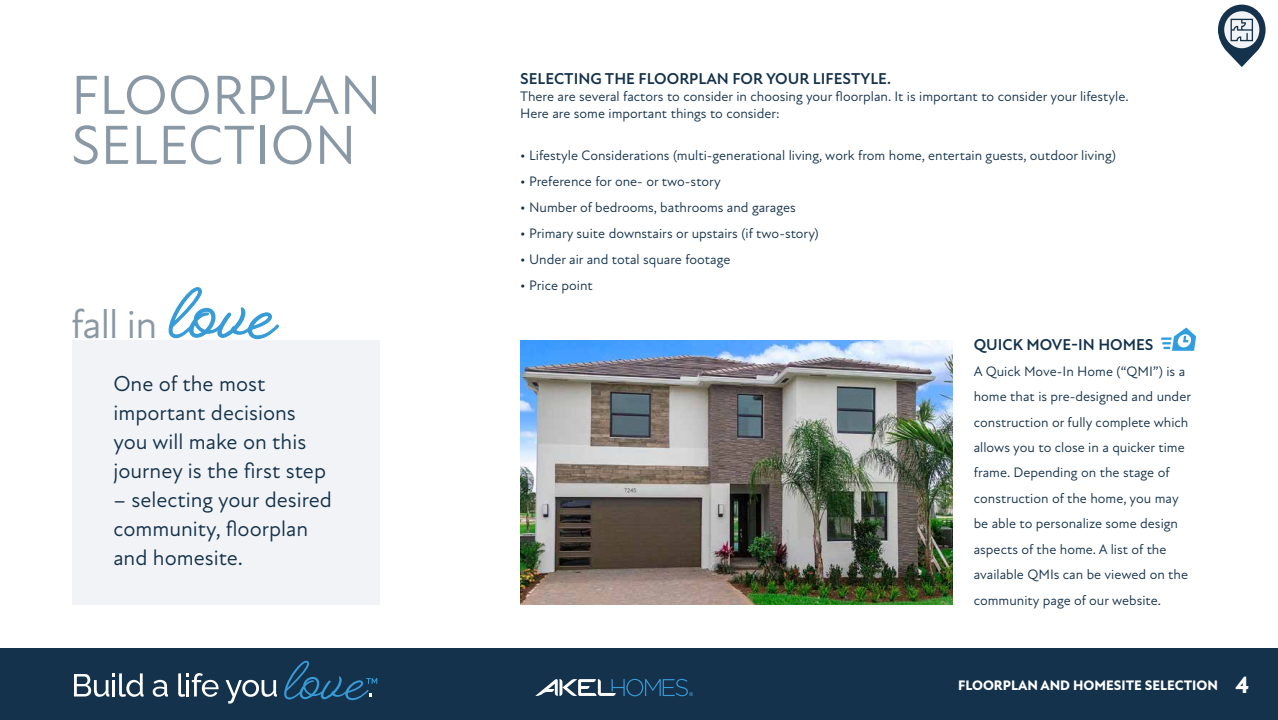
<style>
.page{position:relative;width:1278px;height:720px;background:#fff}
.page>*{position:absolute;margin:0;border:0;box-sizing:border-box;transform-origin:0 0}
.t1{font:56px/50px "New Atten";color:#8998a5}
.t2{font:41px "New Atten";color:#8998a5}
.t3{font:800 24px "New Atten";color:#fff}
.t4{font:22px/29px "New Atten";color:#14324b}
.t5{font:700 16px "New Atten";color:#14324b}
.t6{font:14px/25.5px "New Atten";color:#14324b}
.t7{font:800 14px "New Atten";color:#fff}
.s1{font-family:"Beloved Script";font-weight:700;font-size:90.4px;color:#379bd7}
</style>
<div class="page">
<div style="left:1206px;top:648px;width:72px;height:72px;background:#14324b"></div>
<div style="left:0;top:648px;width:1215px;height:72px;background:#14324b"></div>
<div style="left:72px;top:340px;width:308px;height:265px;background:#f1f3f7"></div>
<img style="left:520px;top:340px;width:432px;height:265px">
<svg style="left:74px;top:673px;width:70px;height:24px"></svg>
<svg style="left:153px;top:680px;width:15px;height:17px"></svg>
<svg style="left:178px;top:673px;width:41px;height:24px"></svg>
<svg style="left:226px;top:680px;width:51px;height:24px"></svg>
<svg style="left:284px;top:661px;width:93px;height:39px"></svg>
<svg style="left:1218px;top:5px;width:48px;height:62px"></svg>
<svg style="left:535px;top:679px;width:158px;height:17px"></svg>
<svg style="left:1161px;top:328px;width:35px;height:23px"></svg>
<h1 class="t1" style="left:71px;top:71px;width:312px">FLOORPLAN<br>SELECTION</h1>
<h2 class="t2" style="left:71px;top:300px;width:207px">fall in <span class="s1">love</span></h2>
<h3 class="t4" style="left:113px;top:369px;width:214px">One of the most important decisions you will make on this journey is the first step</h3>
<h3 class="t4" style="left:113px;top:485px;width:220px">– selecting your desired community, floorplan and homesite.</h3>
<p class="t5" style="left:520px;top:69px;width:372px">SELECTING THE FLOORPLAN FOR YOUR LIFESTYLE.</p>
<p class="t6" style="left:520px;top:88px;width:610px;line-height:16.8px">There are several factors to consider in choosing your floorplan. It is important to consider your lifestyle.<br>Here are some important things to consider:</p>
<p class="t6" style="left:520px;top:143px;width:597px">• Lifestyle Considerations (multi-generational living, work from home, entertain guests, outdoor living)</p>
<p class="t6" style="left:520px;top:169px;width:202px">• Preference for one- or two-story</p>
<p class="t6" style="left:520px;top:195px;width:277px">• Number of bedrooms, bathrooms and garages</p>
<p class="t6" style="left:520px;top:221px;width:300px">• Primary suite downstairs or upstairs (if two-story)</p>
<p class="t6" style="left:520px;top:247px;width:212px">• Under air and total square footage</p>
<p class="t6" style="left:520px;top:273px;width:74px">• Price point</p>
<p class="t5" style="left:974px;top:335px;width:181px">QUICK MOVE-IN HOMES</p>
<p class="t6" style="left:974px;top:358px;width:219px">A Quick Move-In Home (“QMI”) is a home that is pre-designed and under construction or fully complete which allows you to close in a quicker time frame. Depending on the stage of construction of the home, you may be able to personalize some design aspects of the home. A list of the available QMIs can be viewed on the community page of our website.</p>
<p class="t7" style="left:958px;top:677px;width:261px">FLOORPLAN AND HOMESITE SELECTION</p>
<h3 class="t3" style="left:1236px;top:671px;width:15px">4</h3>
</div>
